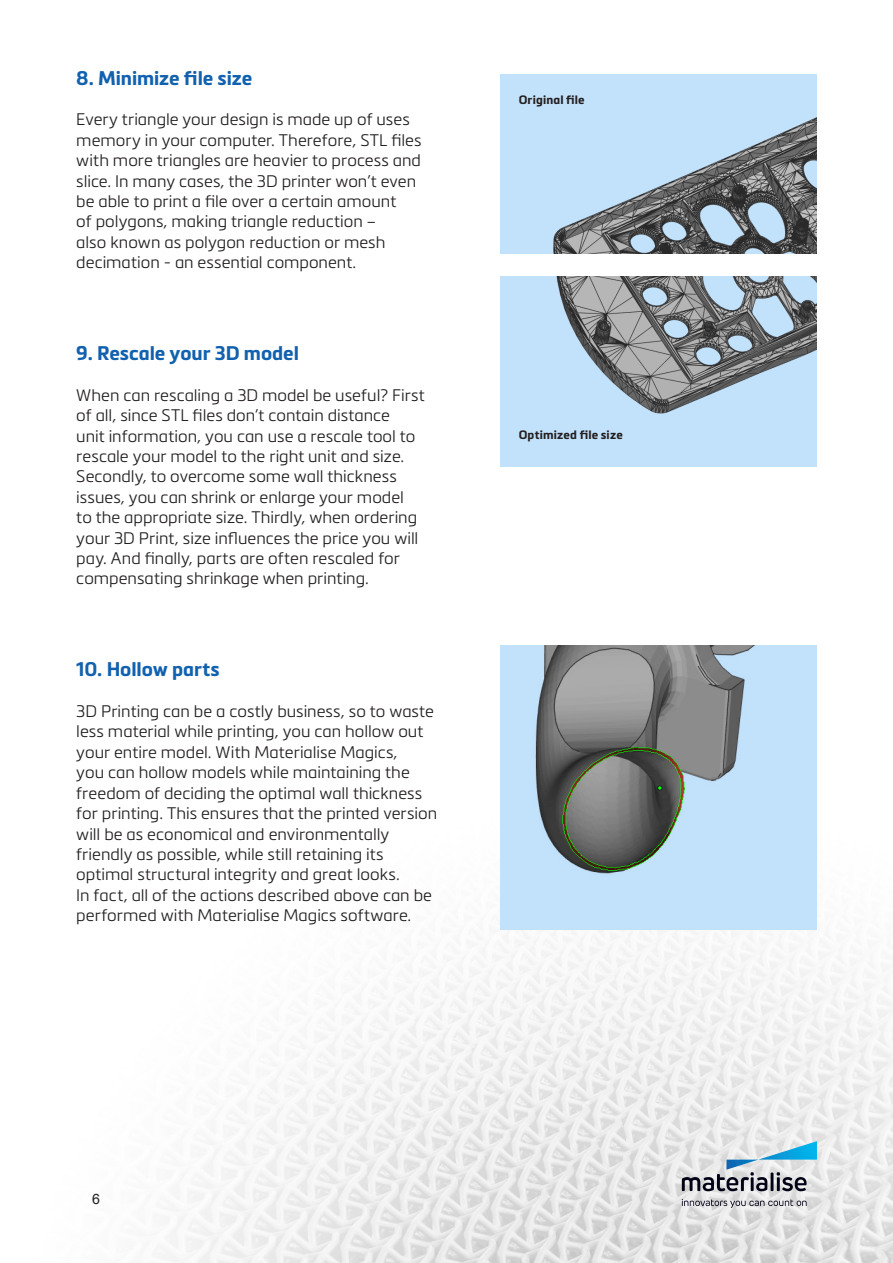
<style>
.page{position:relative;width:893px;height:1263px;background:#fff}
.page>*{position:absolute;margin:0;border:0;box-sizing:border-box;transform-origin:0 0}
.t1{font:700 19.5px "Metronic Pro";letter-spacing:-.005em;color:#1161af}
.t2{font:300 16.5px/20.4px "Metronic Pro";color:#231f20}
.t3{font:14.25px "Arial";color:#231f20}
.t4{font:700 12px "Metronic Pro";letter-spacing:.015em;color:#231f20}
</style>
<div class="page">
<img style="left:159px;top:768px;width:734px;height:495px">
<svg style="left:682px;top:1199px;width:125px;height:9px"></svg>
<svg style="left:682px;top:1141px;width:135px;height:50px"></svg>
<img style="left:501px;top:646px;width:316px;height:283px">
<img style="left:501px;top:276px;width:316px;height:191px">
<img style="left:501px;top:74px;width:316px;height:179px">
<p class="t1" style="left:76px;top:65px;width:177px">8. Minimize file size</p>
<p class="t2" style="left:76px;top:109px;width:347px">Every triangle your design is made up of uses memory in your computer. Therefore, STL files with more triangles are heavier to process and slice. In many cases, the 3D printer won’t even be able to print a file over a certain amount<br>of polygons, making triangle reduction –<br>also known as polygon reduction or mesh decimation - an essential component.</p>
<p class="t1" style="left:76px;top:341px;width:224px">9. Rescale your 3D model</p>
<p class="t2" style="left:76px;top:384px;width:350px">When can rescaling a 3D model be useful? First of all, since STL files don’t contain distance<br>unit information, you can use a rescale tool to rescale your model to the right unit and size.<br>Secondly, to overcome some wall thickness issues, you can shrink or enlarge your model<br>to the appropriate size. Thirdly, when ordering your 3D Print, size influences the price you will pay. And finally, parts are often rescaled for compensating shrinkage when printing.</p>
<p class="t1" style="left:76px;top:657px;width:145px">10. Hollow parts</p>
<p class="t2" style="left:76px;top:700px;width:362px">3D Printing can be a costly business, so to waste less material while printing, you can hollow out your entire model. With Materialise Magics,<br>you can hollow models while maintaining the freedom of deciding the optimal wall thickness for printing. This ensures that the printed version will be as economical and environmentally friendly as possible, while still retaining its optimal structural integrity and great looks.</p>
<p class="t2" style="left:76px;top:884px;width:357px">In fact, all of the actions described above can be performed with Materialise Magics software.</p>
<p class="t4" style="left:519px;top:92px;width:68px">Original file</p>
<p class="t4" style="left:519px;top:427px;width:106px">Optimized file size</p>
<p class="t3" style="left:92px;top:1189px;width:9px">6</p>
</div>
